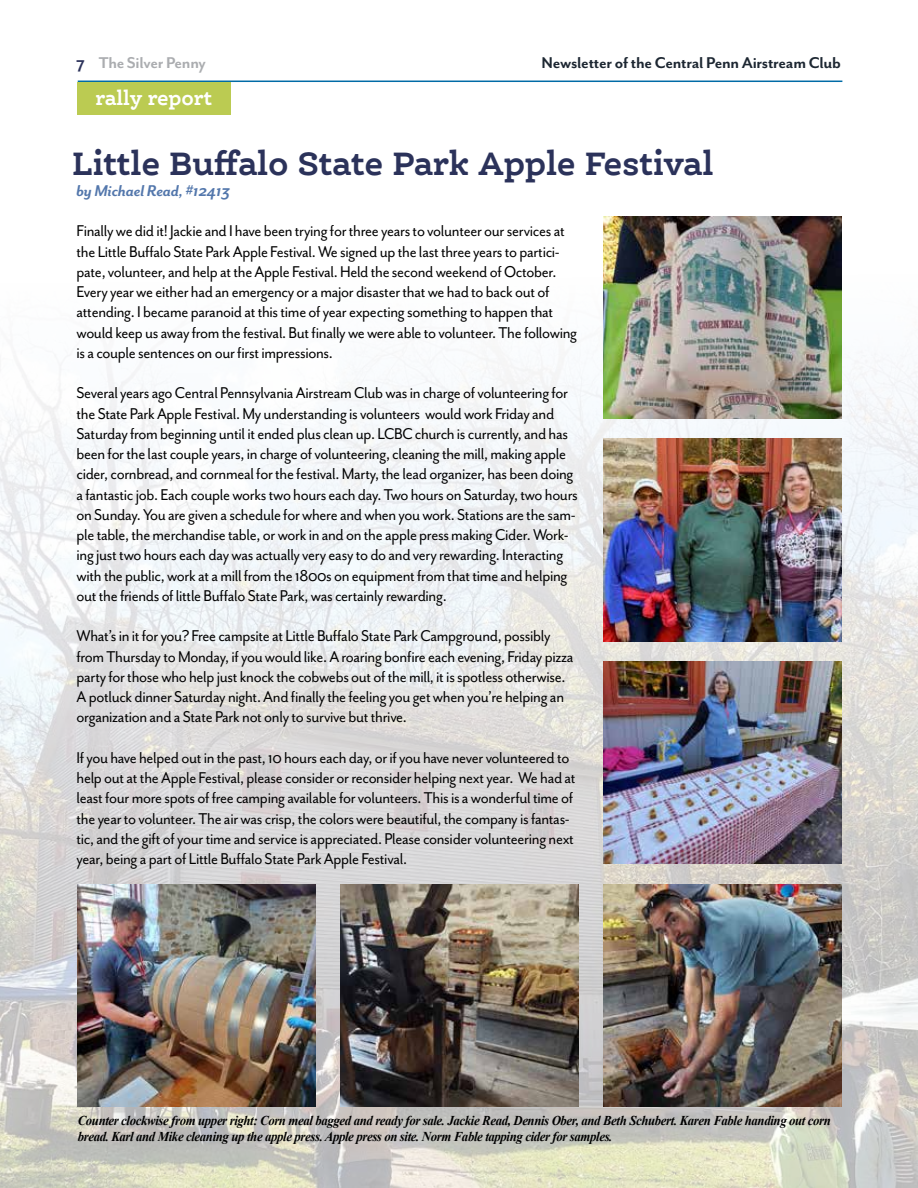
<style>
.page{position:relative;width:918px;height:1188px;background:#fff}
.page>*{position:absolute;margin:0;border:0;box-sizing:border-box;transform-origin:0 0}
.t1{font:700 34.5px "Ernestine Pro";letter-spacing:-.01em;color:#2b325a;scale:.93 1}
.t2{font:700 21px "Ernestine Pro";letter-spacing:-.01em;color:#fff;scale:.93 1}
.t3{font:18px/20.2px "Mr Eaves San OT";letter-spacing:-.02em;color:#000;scale:.94 1}
.t4{font:700 18px "Mr Eaves San OT";letter-spacing:-.015em;color:#1d2732}
.t5{font:italic 700 18px "Mr Eaves San OT";letter-spacing:-.015em;color:#5377ac}
.t6{font:700 18px "Mr Eaves San OT";letter-spacing:-.015em;color:#abadb0}
.t7{font:italic 700 13.5px/16.5px "Times New Roman";letter-spacing:-.03em;color:#000;scale:.95 1}
.s1{color:#2b325a}
</style>
<div class="page">
<hr style="left:78px;top:81px;width:764px;height:1px;background:#006ba6">
<img style="left:0;top:261px;width:918px;height:927px">
<div style="left:78px;top:82px;width:153px;height:33px;background:#bbcb52"></div>
<img style="left:603px;top:216px;width:238px;height:202px">
<img style="left:603px;top:439px;width:238px;height:202px">
<img style="left:603px;top:662px;width:238px;height:202px">
<img style="left:603px;top:884px;width:238px;height:223px">
<img style="left:78px;top:884px;width:238px;height:223px">
<img style="left:340px;top:884px;width:238px;height:223px">
<p class="t6" style="left:77px;top:53px;width:131px"><span class="s1">7</span> The Silver Penny</p>
<p class="t4" style="left:542px;top:53px;width:301px">Newsletter of the Central Penn Airstream Club</p>
<p class="t2" style="left:95px;top:84px;width:127px">rally report</p>
<h1 class="t1" style="left:73px;top:141px;width:691px">Little Buffalo State Park Apple Festival</h1>
<p class="t5" style="left:77px;top:181px;width:155px">by Michael Read, #12413</p>
<p class="t3" style="left:77px;top:221px;width:534px">Finally we did it! Jackie and I have been trying for three years to volunteer our services at the Little Buffalo State Park Apple Festival. We signed up the last three years to partici&shy;pate, volunteer, and help at the Apple Festival. Held the second weekend of October.<br>Every year we either had an emergency or a major disaster that we had to back out of attending. I became paranoid at this time of year expecting something to happen that would keep us away from the festival. But finally we were able to volunteer. The following is a couple sentences on our first impressions.</p>
<p class="t3" style="left:77px;top:383px;width:535px">Several years ago Central Pennsylvania Airstream Club was in charge of volunteering for the State Park Apple Festival. My understanding is volunteers would work Friday and Saturday from beginning until it ended plus clean up. LCBC church is currently, and has been for the last couple years, in charge of volunteering, cleaning the mill, making apple cider, cornbread, and cornmeal for the festival. Marty, the lead organizer, has been doing a fantastic job. Each couple works two hours each day. Two hours on Saturday, two hours on Sunday. You are given a schedule for where and when you work. Stations are the sam&shy;ple table, the merchandise table, or work in and on the apple press making Cider. Work&shy;ing just two hours each day was actually very easy to do and very rewarding. Interacting with the public, work at a mill from the 1800s on equipment from that time and helping out the friends of little Buffalo State Park, was certainly rewarding.</p>
<p class="t3" style="left:77px;top:626px;width:530px">What’s in it for you? Free campsite at Little Buffalo State Park Campground, possibly from Thursday to Monday, if you would like. A roaring bonfire each evening, Friday pizza party for those who help just knock the cobwebs out of the mill, it is spotless otherwise.<br>A potluck dinner Saturday night. And finally the feeling you get when you’re helping an organization and a State Park not only to survive but thrive.</p>
<p class="t3" style="left:77px;top:748px;width:533px">If you have helped out in the past, 10 hours each day, or if you have never volunteered to help out at the Apple Festival, please consider or reconsider helping next year. We had at least four more spots of free camping available for volunteers. This is a wonderful time of the year to volunteer. The air was crisp, the colors were beautiful, the company is fantas&shy;tic, and the gift of your time and service is appreciated. Please consider volunteering next year, being a part of Little Buffalo State Park Apple Festival.</p>
<p class="t7" style="left:78px;top:1112px;width:794px">Counter clockwise from upper right: Corn meal bagged and ready for sale. Jackie Read, Dennis Ober, and Beth Schubert. Karen Fable handing out corn bread. Karl and Mike cleaning up the apple press. Apple press on site. Norm Fable tapping cider for samples.</p>
</div>
